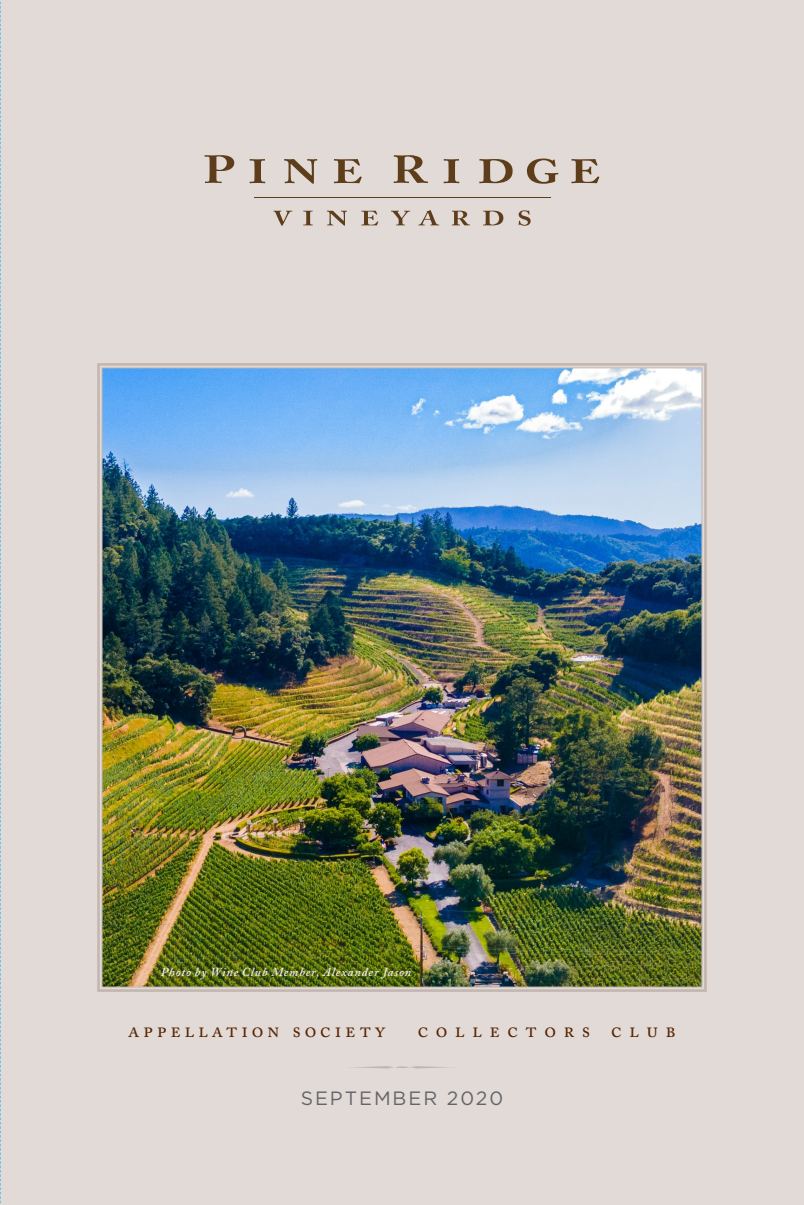
<style>
.page{position:relative;width:804px;height:1205px;background:#fff}
.page>*{position:absolute;margin:0;border:0;box-sizing:border-box;transform-origin:0 0}
.t1{font:21px "Adobe Caslon Pro";letter-spacing:.195em;color:#582500}
.t2{font:21px "Adobe Caslon Pro";letter-spacing:.36em;color:#582500}
.t3{font:19.25px "Gotham";letter-spacing:.1em;color:#63656a}
.t4{font:italic 600 12.25px "Adobe Caslon Pro";letter-spacing:.07em;color:#f2eceb}
</style>
<div class="page">
<div style="left:0;top:0;width:803px;height:1205px;background:#e2dad7"></div>
<svg style="left:97px;top:363px;width:610px;height:629px"></svg>
<img style="left:101px;top:367px;width:601px;height:621px">
<hr style="left:254px;top:197px;width:296px;height:1px;background:#5e3d1a">
<svg style="left:204px;top:155px;width:30px;height:28px"></svg>
<svg style="left:249px;top:159px;width:16px;height:24px"></svg>
<svg style="left:284px;top:159px;width:33px;height:25px"></svg>
<svg style="left:334px;top:159px;width:28px;height:24px"></svg>
<svg style="left:393px;top:155px;width:35px;height:28px"></svg>
<svg style="left:443px;top:159px;width:16px;height:24px"></svg>
<svg style="left:479px;top:159px;width:33px;height:24px"></svg>
<svg style="left:526px;top:159px;width:32px;height:25px"></svg>
<svg style="left:571px;top:159px;width:28px;height:24px"></svg>
<svg style="left:273px;top:211px;width:19px;height:15px"></svg>
<svg style="left:303px;top:211px;width:9px;height:14px"></svg>
<svg style="left:327px;top:211px;width:20px;height:15px"></svg>
<svg style="left:361px;top:211px;width:17px;height:14px"></svg>
<svg style="left:391px;top:211px;width:19px;height:14px"></svg>
<svg style="left:418px;top:210px;width:21px;height:15px"></svg>
<svg style="left:452px;top:211px;width:18px;height:14px"></svg>
<svg style="left:483px;top:211px;width:20px;height:14px"></svg>
<svg style="left:518px;top:210px;width:12px;height:16px"></svg>
<svg style="left:355px;top:1066px;width:94px;height:2px"></svg>
<svg style="left:0;top:1px;width:1px;height:1203px"></svg>
<p class="t4" style="left:161px;top:965px;width:252px">Photo by Wine Club Member, Alexander Jason</p>
<p class="t1" style="left:128px;top:1018px;width:259px">appellation society</p>
<p class="t2" style="left:417px;top:1018px;width:260px">collectors club</p>
<p class="t3" style="left:301px;top:1086px;width:204px">SEPTEMBER 2020</p>
</div>
